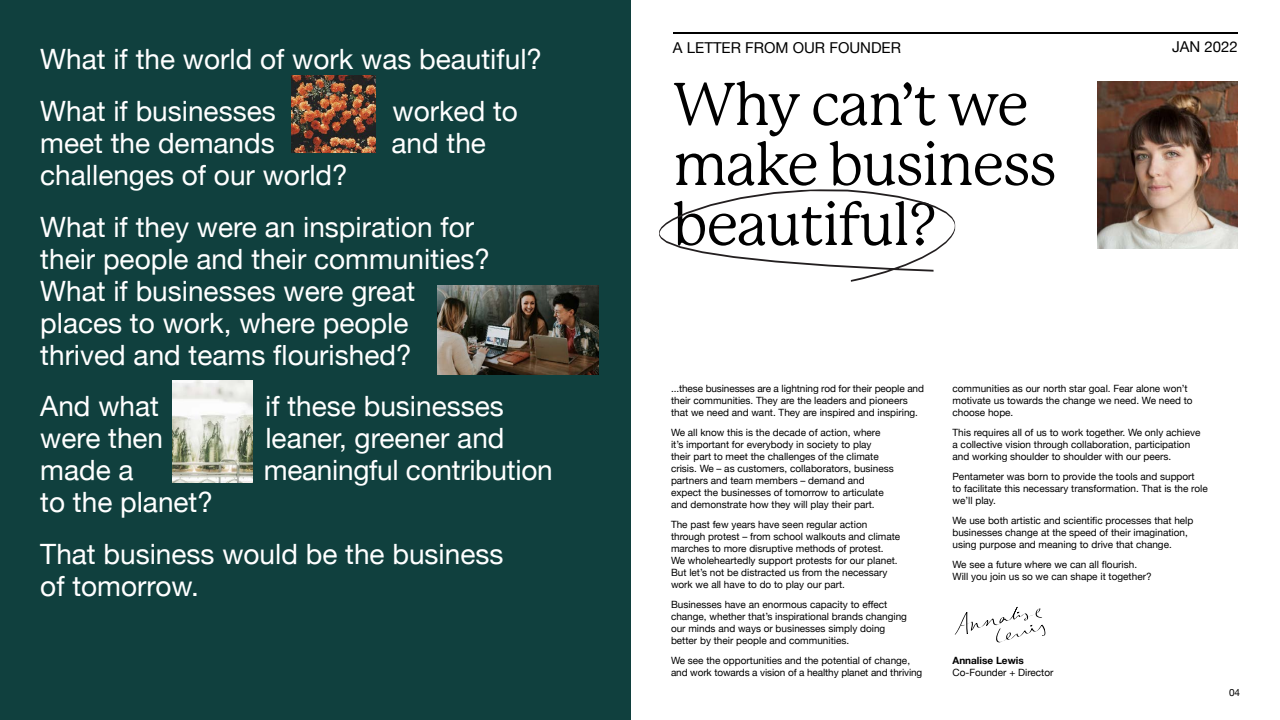
<style>
.page{position:relative;width:1280px;height:720px;background:#fff}
.page>*{position:absolute;margin:0;border:0;box-sizing:border-box;transform-origin:0 0}
.t1{font:59px/60px "P22 Mackinac Pro";letter-spacing:-.03em;color:#000}
.t2{font:28px/52px "Helvetica Neue";color:#fff}
.t3{font:15px "Helvetica Neue";color:#000}
.t4{font:10px/12px "Helvetica Neue";color:#000}
.t5{font:700 10px "Helvetica Neue";color:#000}
</style>
<div class="page">
<div style="left:0;top:0;width:631px;height:720px;background:#10403e"></div>
<hr style="left:673px;top:32px;width:565px;height:2px;background:#000">
<img style="left:173px;top:381px;width:79px;height:102px">
<img style="left:1097px;top:81px;width:141px;height:168px">
<img style="left:291px;top:75px;width:85px;height:78px">
<img style="left:438px;top:285px;width:161px;height:90px">
<svg style="left:659px;top:189px;width:297px;height:93px"></svg>
<svg style="left:954px;top:607px;width:92px;height:36px"></svg>
<h2 class="t2" style="left:40px;top:35px;width:503px">What if the world of work was beautiful?<br>What if businesses</h2>
<h2 class="t2" style="left:392px;top:87px;width:127px">worked to</h2>
<h2 class="t2" style="left:40px;top:119px;width:236px">meet the demands</h2>
<h2 class="t2" style="left:392px;top:119px;width:96px">and the</h2>
<h2 class="t2" style="left:40px;top:151px;width:436px">challenges of our world?<br>What if they were an inspiration for</h2>
<h2 class="t2" style="left:40px;top:245px;width:451px;line-height:32px">their people and their communities?<br>What if businesses were great places to work, where people thrived and teams flourished?</h2>
<h2 class="t2" style="left:40px;top:382px;width:120px">And what</h2>
<h2 class="t2" style="left:265px;top:382px;width:240px">if these businesses</h2>
<h2 class="t2" style="left:40px;top:414px;width:124px">were then</h2>
<h2 class="t2" style="left:265px;top:414px;width:241px">leaner, greener and</h2>
<h2 class="t2" style="left:40px;top:446px;width:95px">made a</h2>
<h2 class="t2" style="left:264px;top:446px;width:290px">meaningful contribution</h2>
<h2 class="t2" style="left:40px;top:478px;width:465px">to the planet?<br>That business would be the business</h2>
<h2 class="t2" style="left:40px;top:562px;width:160px">of tomorrow.</h2>
<h3 class="t3" style="left:673px;top:37px;width:230px">A LETTER FROM OUR FOUNDER</h3>
<h3 class="t3" style="left:1172px;top:36px;width:67px">JAN 2022</h3>
<h1 class="t1" style="left:673px;top:75px;width:386px">Why can’t we make business beautiful?</h1>
<p class="t4" style="left:671px;top:383px;width:255px">...these businesses are a lightning rod for their people and their communities. They are the leaders and pioneers that we need and want. They are inspired and inspiring.</p>
<p class="t4" style="left:671px;top:427px;width:224px">We all know this is the decade of action, where it’s important for everybody in society to play<br>their part to meet the challenges of the climate crisis. We – as customers, collaborators, business partners and team members – demand and expect the businesses of tomorrow to articulate and demonstrate how they will play their part.</p>
<p class="t4" style="left:671px;top:519px;width:231px">The past few years have seen regular action through protest – from school walkouts and climate marches to more disruptive methods of protest.<br>We wholeheartedly support protests for our planet.<br>But let’s not be distracted us from the necessary work we all have to do to play our part.</p>
<p class="t4" style="left:671px;top:599px;width:237px">Businesses have an enormous capacity to effect change, whether that’s inspirational brands changing our minds and ways or businesses simply doing better by their people and communities.</p>
<p class="t4" style="left:671px;top:655px;width:253px">We see the opportunities and the potential of change, and work towards a vision of a healthy planet and thriving</p>
<p class="t4" style="left:952px;top:383px;width:242px">communities as our north star goal. Fear alone won’t motivate us towards the change we need. We need to choose hope.</p>
<p class="t4" style="left:952px;top:427px;width:249px">This requires all of us to work together. We only achieve a collective vision through collaboration, participation and working shoulder to shoulder with our peers.</p>
<p class="t4" style="left:952px;top:471px;width:257px">Pentameter was born to provide the tools and support<br>to facilitate this necessary transformation. That is the role we’ll play.</p>
<p class="t4" style="left:952px;top:515px;width:242px">We use both artistic and scientific processes that help businesses change at the speed of their imagination, using purpose and meaning to drive that change.</p>
<p class="t4" style="left:952px;top:559px;width:201px">We see a future where we can all flourish.<br>Will you join us so we can shape it together?</p>
<p class="t5" style="left:952px;top:653px;width:73px">Annalise Lewis</p>
<p class="t4" style="left:952px;top:667px;width:103px">Co-Founder + Director</p>
<p class="t4" style="left:1229px;top:687px;width:12px">04</p>
</div>
